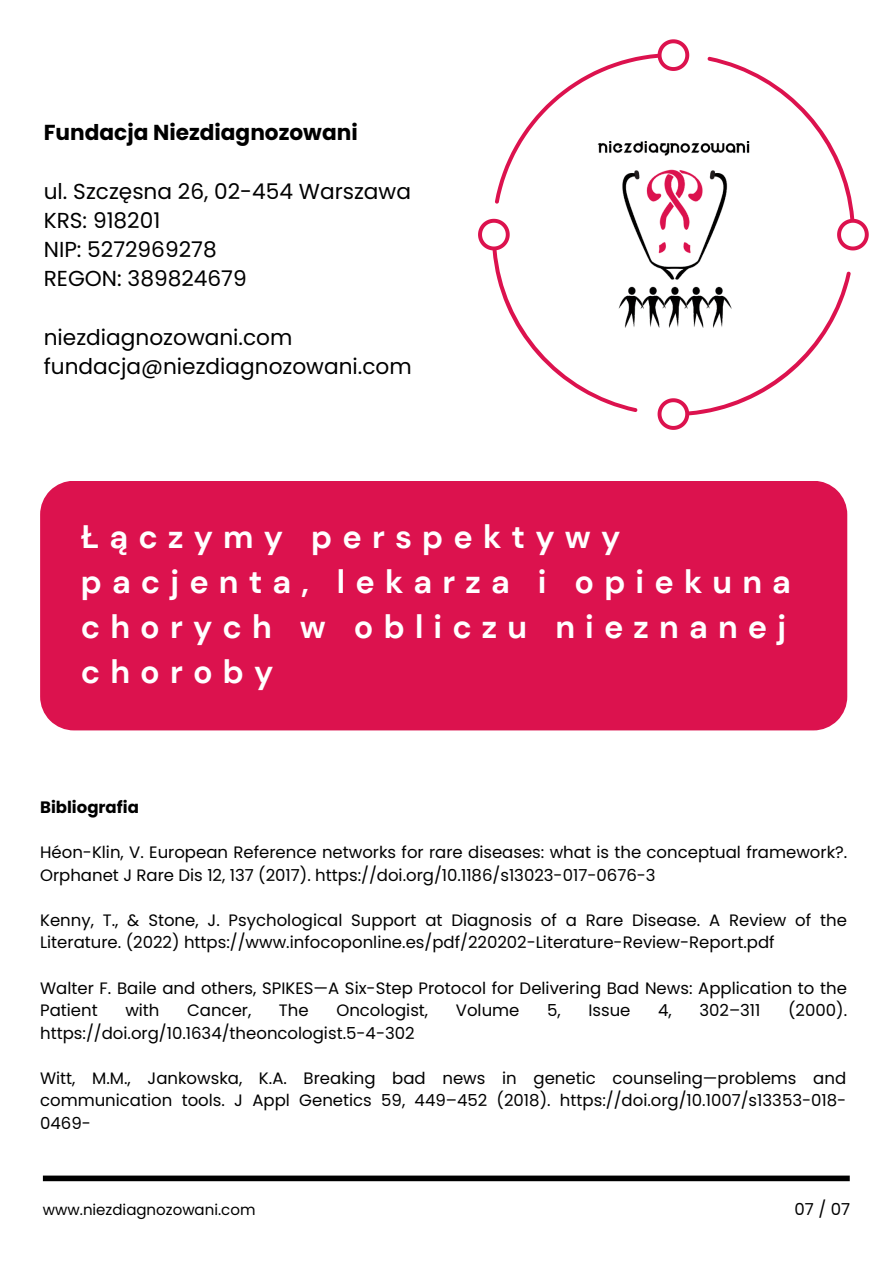
<style>
.page{position:relative;width:894px;height:1264px;background:#fff}
.page>*{position:absolute;margin:0;border:0;box-sizing:border-box;transform-origin:0 0}
.t1{font:700 32.4px/45px "DM Sans";letter-spacing:.315em;color:#fff}
.t2{font:21.6px "Poppins";color:#000}
.t3{font:700 21.6px "Poppins";color:#000}
.t4{font:16.5px/22.5px "Poppins";color:#000}
.t5{font:700 16.5px "Poppins";color:#000}
.t6{font:15px "Poppins";color:#000}
</style>
<div class="page">
<div style="left:40px;top:481px;width:807px;height:249px;background:#dc124e"></div>
<svg style="left:478px;top:39px;width:390px;height:391px"></svg>
<svg style="left:813px;top:39px;width:45px;height:45px"></svg>
<img style="left:580px;top:142px;width:186px;height:185px">
<div style="left:43px;top:1175px;width:806px;height:6px;background:#000"></div>
<p class="t3" style="left:44px;top:117px;width:315px">Fundacja Niezdiagnozowani</p>
<p class="t2" style="left:44px;top:176px;width:368px">ul. Szczęsna 26, 02-454 Warszawa</p>
<p class="t2" style="left:44px;top:205px;width:118px">KRS: 918201</p>
<p class="t2" style="left:44px;top:234px;width:174px">NIP: 5272969278</p>
<p class="t2" style="left:44px;top:264px;width:204px">REGON: 389824679</p>
<p class="t2" style="left:44px;top:322px;width:250px">niezdiagnozowani.com</p>
<p class="t2" style="left:44px;top:351px;width:369px">fundacja@niezdiagnozowani.com</p>
<p class="t1" style="left:81px;top:515px;width:711px">Łączymy perspektywy pacjenta, lekarza i opiekuna chorych w obliczu nieznanej choroby</p>
<p class="t5" style="left:40px;top:796px;width:100px">Bibliografia</p>
<p class="t4" style="left:40px;top:841px;width:808px">Héon-Klin, V. European Reference networks for rare diseases: what is the conceptual framework?.<br>Orphanet J Rare Dis 12, 137 (2017). https://doi.org/10.1186/s13023-017-0676-3</p>
<p class="t4" style="left:40px;top:908px;width:808px">Kenny, T., &amp; Stone, J. Psychological Support at Diagnosis of a Rare Disease. A Review of the<br>Literature. (2022) https://www.infocoponline.es/pdf/220202-Literature-Review-Report.pdf</p>
<p class="t4" style="left:40px;top:976px;width:808px">Walter F. Baile and others, SPIKES—A Six-Step Protocol for Delivering Bad News: Application to the<br>Patient</p>
<p class="t4" style="left:125px;top:999px;width:36px">with</p>
<p class="t4" style="left:187px;top:999px;width:66px">Cancer,</p>
<p class="t4" style="left:279px;top:999px;width:31px">The</p>
<p class="t4" style="left:336px;top:999px;width:93px">Oncologist,</p>
<p class="t4" style="left:456px;top:999px;width:65px">Volume</p>
<p class="t4" style="left:547px;top:999px;width:15px">5,</p>
<p class="t4" style="left:588px;top:999px;width:44px">Issue</p>
<p class="t4" style="left:658px;top:999px;width:15px">4,</p>
<p class="t4" style="left:699px;top:999px;width:63px">302–311</p>
<p class="t4" style="left:787px;top:999px;width:61px">(2000).</p>
<p class="t4" style="left:40px;top:1021px;width:376px">https://doi.org/10.1634/theoncologist.5-4-302</p>
<p class="t4" style="left:40px;top:1066px;width:807px;text-align:justify">Witt, M.M., Jankowska, K.A. Breaking bad news in genetic counseling—problems and communication tools. J Appl Genetics 59, 449–452 (2018). https://doi.org/10.1007/s13353-018- 0469-</p>
<p class="t6" style="left:43px;top:1199px;width:214px">www.niezdiagnozowani.com</p>
<p class="t4" style="left:794px;top:1197px;width:57px">07 / 07</p>
</div>
